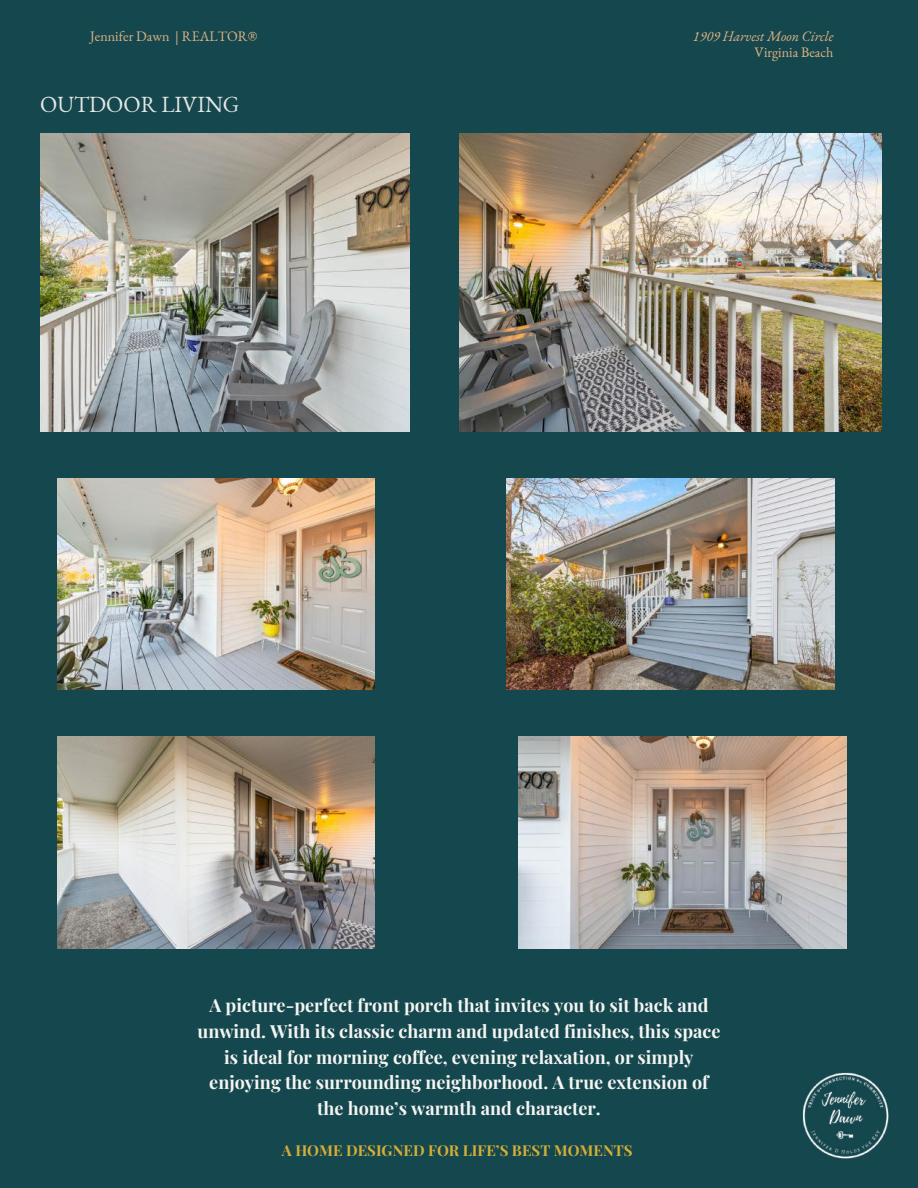
<style>
.page{position:relative;width:918px;height:1188px;background:#15474e}
.page>*{position:absolute;margin:0;border:0;box-sizing:border-box;transform-origin:0 0}
.t1{font:22.5px "EB Garamond";color:#e5e7e6}
.t2{font:700 18px/25.8px "Playfair Display";color:#f5f5f2;text-align:center}
.t3{font:700 15px "Playfair Display";color:#d4af37}
.t4{font:14.1px "EB Garamond";color:#e1b382}
.t5{font:italic 14.1px "EB Garamond";color:#e1b382}
</style>
<div class="page">
<img style="left:40px;top:133px;width:369px;height:298px">
<img style="left:507px;top:478px;width:327px;height:212px">
<img style="left:519px;top:737px;width:327px;height:211px">
<img style="left:57px;top:478px;width:317px;height:212px">
<img style="left:459px;top:133px;width:423px;height:298px">
<img style="left:57px;top:737px;width:318px;height:211px">
<img style="left:802px;top:1072px;width:87px;height:87px">
<p class="t4" style="left:90px;top:27px;width:169px">Jennifer Dawn | REALTOR®</p>
<p class="t5" style="left:693px;top:27px;width:142px">1909 Harvest Moon Circle</p>
<p class="t1" style="left:40px;top:89px;width:201px">OUTDOOR LIVING</p>
<p class="t4" style="left:755px;top:43px;width:80px">Virginia Beach</p>
<p class="t2" style="left:198px;top:991px;width:524px">A picture-perfect front porch that invites you to sit back and unwind. With its classic charm and updated finishes, this space is ideal for morning coffee, evening relaxation, or simply enjoying the surrounding neighborhood. A true extension of the home’s warmth and character.</p>
<p class="t3" style="left:282px;top:1140px;width:352px">A HOME DESIGNED FOR LIFE’S BEST MOMENTS</p>
</div>
